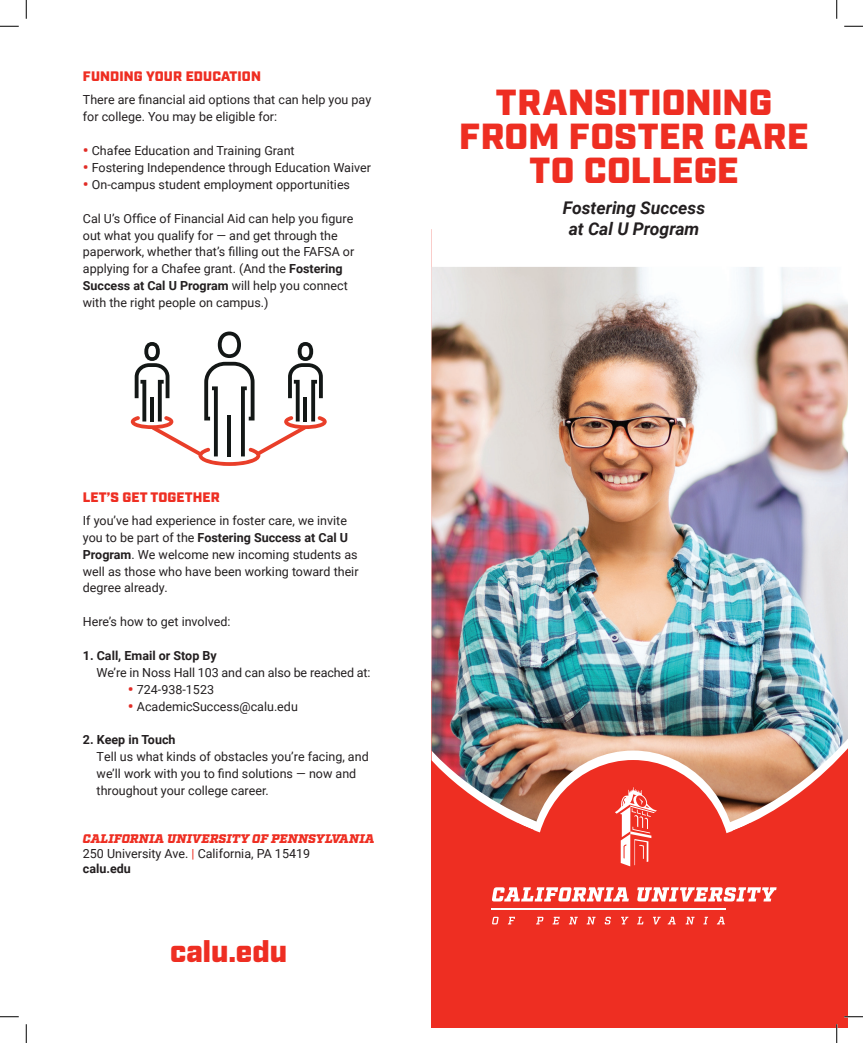
<style>
.page{position:relative;width:863px;height:1043px;background:#fff}
.page>*{position:absolute;margin:0;border:0;box-sizing:border-box;transform-origin:0 0}
.t1{font:900 36.25px/33.8px "Industry";letter-spacing:.015em;color:#ee2e22;text-align:center}
.t2{font:900 30px "Industry";color:#ee2e22}
.t3{font:italic 700 17.5px/21px "Roboto";color:#231f20;text-align:center}
.t4{font:900 13.75px "Industry";letter-spacing:.01em;color:#ee2e22}
.t5{font:12.5px/16.9px "Roboto";color:#231f20}
.t6{font:italic 900 12.5px "Factoria";letter-spacing:.01em;color:#ee2e22}
.t7{font:700 12.5px "Roboto";color:#231f20}
.s1{font-family:"Industry";font-weight:900;font-size:13.75px;color:#e12c26}
.s2{font-weight:700}
.s3{color:#ee2e22}
</style>
<div class="page">
<div style="left:431px;top:682px;width:416px;height:346px;background:#ee2e22"></div>
<img style="left:431px;top:267px;width:417px;height:573px">
<div style="left:529px;top:750px;width:207px;height:221px;background:#fff;border-radius:50%"></div>
<div style="left:535px;top:760px;width:196px;height:208px;background:#ee2e22;border-radius:50%"></div>
<svg style="left:507px;top:823px;width:258px;height:148px"></svg>
<hr style="left:491px;top:908px;width:235px;height:2px;background:#fff">
<svg style="left:492px;top:887px;width:137px;height:14px"></svg>
<svg style="left:637px;top:887px;width:139px;height:14px"></svg>
<svg style="left:492px;top:916px;width:6px;height:8px"></svg>
<svg style="left:508px;top:916px;width:7px;height:8px"></svg>
<svg style="left:536px;top:916px;width:7px;height:8px"></svg>
<svg style="left:552px;top:916px;width:7px;height:8px"></svg>
<svg style="left:568px;top:916px;width:10px;height:8px"></svg>
<svg style="left:586px;top:916px;width:9px;height:8px"></svg>
<svg style="left:604px;top:916px;width:7px;height:8px"></svg>
<svg style="left:621px;top:916px;width:7px;height:8px"></svg>
<svg style="left:637px;top:916px;width:6px;height:8px"></svg>
<svg style="left:653px;top:916px;width:7px;height:8px"></svg>
<svg style="left:667px;top:916px;width:8px;height:8px"></svg>
<svg style="left:685px;top:916px;width:9px;height:8px"></svg>
<svg style="left:703px;top:916px;width:5px;height:8px"></svg>
<svg style="left:716px;top:916px;width:9px;height:8px"></svg>
<svg style="left:615px;top:787px;width:42px;height:79px"></svg>
<svg style="left:131px;top:331px;width:196px;height:135px"></svg>
<svg style="left:0;top:25px;width:19px;height:2px"></svg>
<svg style="left:844px;top:25px;width:18px;height:2px"></svg>
<svg style="left:0;top:1016px;width:19px;height:1px"></svg>
<svg style="left:844px;top:1015px;width:18px;height:2px"></svg>
<svg style="left:25px;top:0;width:2px;height:19px"></svg>
<svg style="left:25px;top:1024px;width:2px;height:18px"></svg>
<svg style="left:836px;top:0;width:1px;height:19px"></svg>
<svg style="left:836px;top:1024px;width:1px;height:18px"></svg>
<p class="t4" style="left:83px;top:68px;width:179px">FUNDING YOUR EDUCATION</p>
<p class="t5" style="left:83px;top:91px;width:290px">There are financial aid options that can help you pay for college. You may be eligible for:</p>
<p class="t5" style="left:83px;top:142px;width:213px"><span class="s1">•</span> Chafee Education and Training Grant</p>
<p class="t5" style="left:83px;top:159px;width:289px"><span class="s1">•</span> Fostering Independence through Education Waiver</p>
<p class="t5" style="left:83px;top:175px;width:269px"><span class="s1">•</span> On-campus student employment opportunities</p>
<p class="t5" style="left:83px;top:209px;width:273px">Cal U’s Office of Financial Aid can help you figure out what you qualify for — and get through the paperwork, whether that’s filling out the FAFSA or applying for a Chafee grant. (And the <span class="s2">Fostering Success at Cal U Program</span> will help you connect with the right people on campus.)</p>
<p class="t4" style="left:83px;top:488px;width:138px">LET’S GET TOGETHER</p>
<p class="t5" style="left:83px;top:511px;width:277px">If you’ve had experience in foster care, we invite you to be part of the <span class="s2">Fostering Success at Cal U Program</span>. We welcome new incoming students as well as those who have been working toward their degree already.</p>
<p class="t5" style="left:83px;top:613px;width:149px">Here’s how to get involved:</p>
<p class="t7" style="left:83px;top:646px;width:135px">1. Call, Email or Stop By</p>
<p class="t5" style="left:97px;top:663px;width:275px">We’re in Noss Hall 103 and can also be reached at:</p>
<p class="t5" style="left:128px;top:680px;width:88px"><span class="s1">•</span> 724-938-1523</p>
<p class="t5" style="left:128px;top:697px;width:171px"><span class="s1">•</span> AcademicSuccess@calu.edu</p>
<p class="t7" style="left:83px;top:731px;width:94px">2. Keep in Touch</p>
<p class="t5" style="left:97px;top:748px;width:273px">Tell us what kinds of obstacles you’re facing, and we’ll work with you to find solutions — now and throughout your college career.</p>
<p class="t6" style="left:83px;top:831px;width:293px">CALIFORNIA UNIVERSITY OF PENNSYLVANIA</p>
<p class="t5" style="left:83px;top:845px;width:229px;line-height:15px">250 University Ave. <span class="s3">|</span> California, PA 15419 <span class="s2">calu.edu</span></p>
<h2 class="t2" style="left:170px;top:933px;width:119px">calu.edu</h2>
<h1 class="t1" style="left:459px;top:88px;width:351px">TRANSITIONING<br>FROM FOSTER CARE<br>TO COLLEGE</h1>
<h3 class="t3" style="left:563px;top:197px;width:144px">Fostering Success at Cal U Program</h3>
</div>
